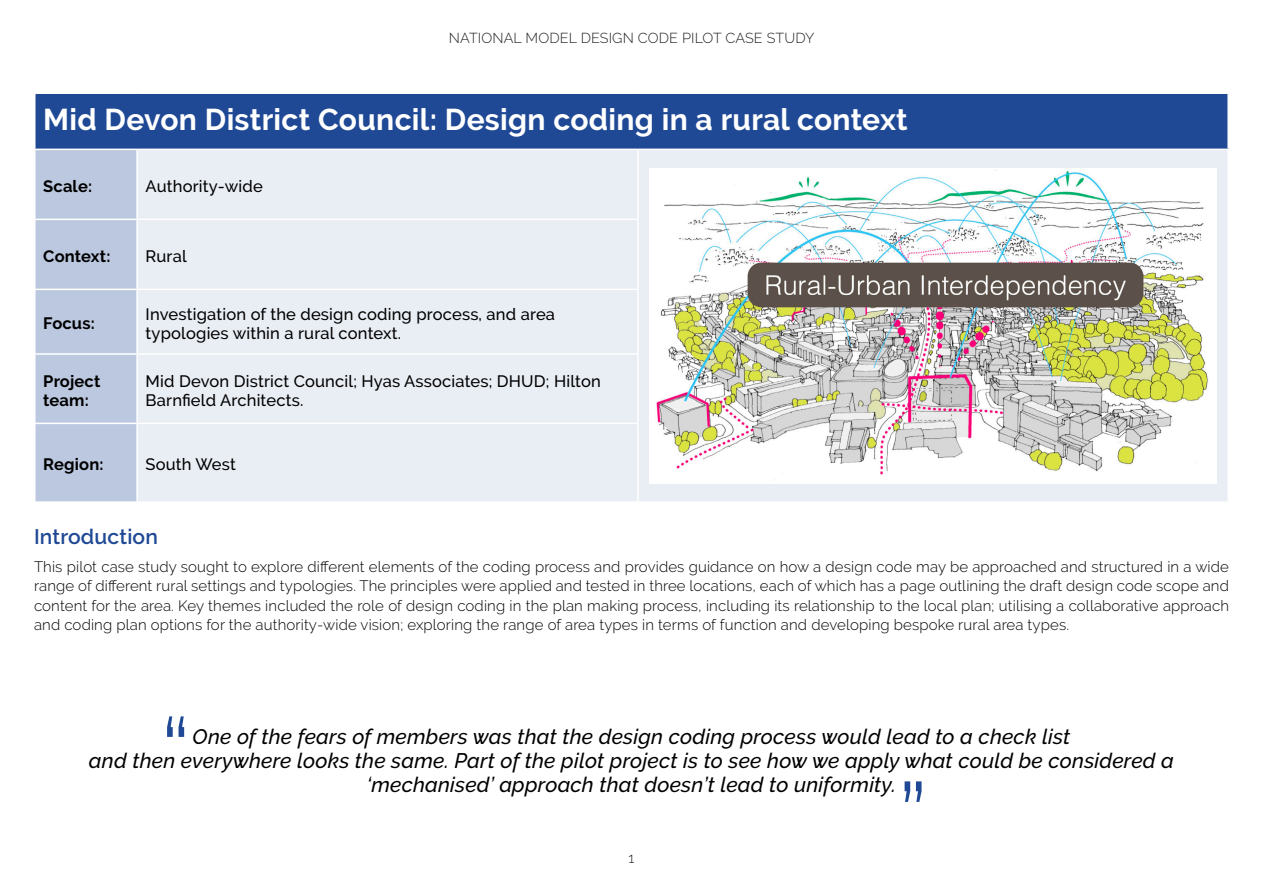
<style>
.page{position:relative;width:1263px;height:893px;background:#fff}
.page>*{position:absolute;margin:0;border:0;box-sizing:border-box;transform-origin:0 0}
.Table_Heading{font:700 30px "Raleway";letter-spacing:.01em;color:#fff}
.Tex_Box{font:italic 500 21px/24px "Raleway";letter-spacing:.01em;color:#000;text-align:center}
.Heading_1{font:600 21px "Raleway";letter-spacing:.01em;color:#1f4995}
.Table_text{font:500 16.5px/19.5px "Raleway";letter-spacing:.01em;color:#000}
.Section_title{font:700 16.5px/19.5px "Raleway";letter-spacing:.01em;color:#000}
.Body{font:300 15px/19.5px "Raleway";letter-spacing:.01em;color:#000;text-align:justify}
.Running_Header{font:300 14.4px "Raleway";letter-spacing:.01em;color:#231f20}
</style>
<div class="page">
<div style="left:35px;top:93px;width:1193px;height:56px;background:#1f4995"></div>
<div style="left:36px;top:150px;width:100px;height:351px;background:#bcc8df"></div>
<div style="left:138px;top:150px;width:1089px;height:351px;background:#e9edf4"></div>
<hr style="left:34px;top:219px;width:103px;height:1px;background:#fff">
<hr style="left:137px;top:219px;width:502px;height:1px;background:#fff">
<hr style="left:34px;top:289px;width:103px;height:1px;background:#fff">
<hr style="left:137px;top:289px;width:502px;height:1px;background:#fff">
<hr style="left:34px;top:353px;width:103px;height:2px;background:#fff">
<hr style="left:137px;top:353px;width:502px;height:2px;background:#fff">
<hr style="left:34px;top:423px;width:103px;height:1px;background:#fff">
<hr style="left:137px;top:423px;width:502px;height:1px;background:#fff">
<hr style="left:34px;top:92px;width:103px;height:2px;background:#fff">
<hr style="left:34px;top:94px;width:2px;height:55px;background:#fff">
<hr style="left:137px;top:92px;width:501px;height:2px;background:#fff">
<hr style="left:638px;top:92px;width:591px;height:2px;background:#fff">
<hr style="left:1227px;top:94px;width:2px;height:55px;background:#fff">
<hr style="left:637px;top:150px;width:2px;height:69px;background:#fff">
<hr style="left:637px;top:220px;width:2px;height:69px;background:#fff">
<hr style="left:637px;top:290px;width:2px;height:63px;background:#fff">
<hr style="left:637px;top:355px;width:2px;height:68px;background:#fff">
<hr style="left:637px;top:424px;width:2px;height:77px;background:#fff">
<img style="left:649px;top:168px;width:568px;height:315px">
<svg style="left:167px;top:716px;width:17px;height:21px"></svg>
<svg style="left:904px;top:781px;width:17px;height:21px"></svg>
<p class="Running_Header" style="left:449px;top:29px;width:367px">NATIONAL MODEL DESIGN CODE PILOT CASE STUDY</p>
<p class="Table_Heading" style="left:43px;top:102px;width:866px">Mid Devon District Council: Design coding in a rural context</p>
<p class="Section_title" style="left:43px;top:177px;width:50px">Scale:</p>
<p class="Table_text" style="left:146px;top:177px;width:119px">Authority-wide</p>
<p class="Section_title" style="left:43px;top:247px;width:69px">Context:</p>
<p class="Table_text" style="left:146px;top:247px;width:43px">Rural</p>
<p class="Section_title" style="left:43px;top:314px;width:53px">Focus:</p>
<p class="Table_text" style="left:146px;top:304px;width:411px">Investigation of the design coding process, and area typologies within a rural context.</p>
<p class="Section_title" style="left:43px;top:371px;width:59px">Project team:</p>
<p class="Table_text" style="left:146px;top:371px;width:457px">Mid Devon District Council; Hyas Associates; DHUD; Hilton<br>Barnfield Architects.</p>
<p class="Section_title" style="left:43px;top:455px;width:62px">Region:</p>
<p class="Table_text" style="left:146px;top:455px;width:92px">South West</p>
<p class="Heading_1" style="left:34px;top:524px;width:125px">Introduction</p>
<p class="Body" style="left:34px;top:557px;width:1196px">This pilot case study sought to explore different elements of the coding process and provides guidance on how a design code may be approached and structured in a wide range of different rural settings and typologies. The principles were applied and tested in three locations, each of which has a page outlining the draft design code scope and content for the area. Key themes included the role of design coding in the plan making process, including its relationship to the local plan; utilising a collaborative approach and coding plan options for the authority-wide vision; exploring the range of area types in terms of function and developing bespoke rural area types.</p>
<p class="Tex_Box" style="left:89px;top:724px;width:1086px">One of the fears of members was that the design coding process would lead to a check list<br>and then everywhere looks the same. Part of the pilot project is to see how we apply what could be considered a ‘mechanised’ approach that doesn’t lead to uniformity.</p>
<p class="Running_Header" style="left:628px;top:850px;width:7px">1</p>
</div>
